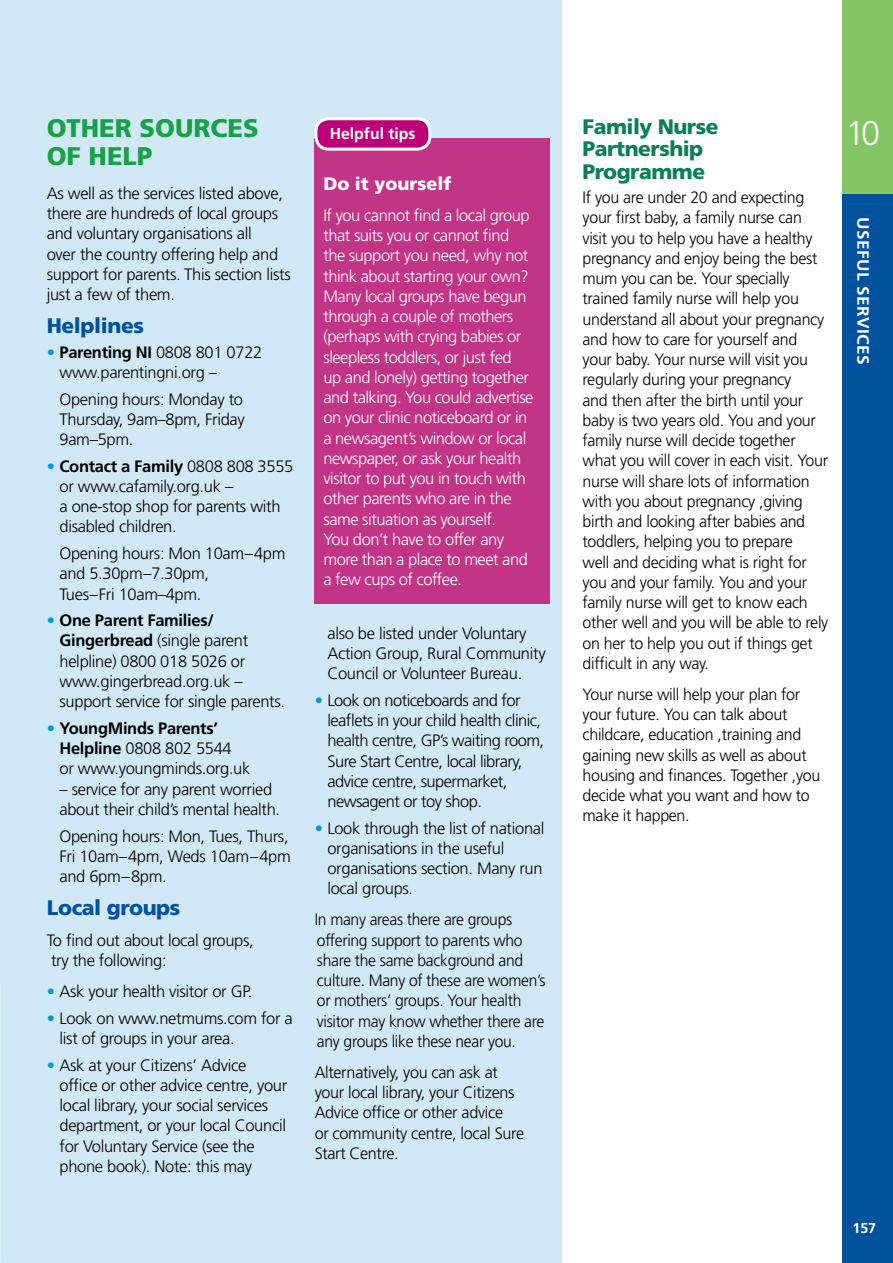
<style>
.page{position:relative;width:893px;height:1263px;background:#fff}
.page>*{position:absolute;margin:0;border:0;box-sizing:border-box;transform-origin:0 0}
.t1{font:300 34.2px "Frutiger";color:#fff}
.t2{font:900 25.5px/27.8px "Frutiger";color:#18a147}
.t3{font:900 21px/22.5px "Frutiger";letter-spacing:-.025em;color:#0a8058}
.t4{font:900 21px "Frutiger";letter-spacing:-.02em;color:#00529c}
.t5{font:900 18px "Frutiger";color:#fff}
.t6{font:300 16.5px/20.2px "Frutiger";letter-spacing:-.02em;color:#000}
.t7{font:300 16.5px/20.2px "Frutiger";letter-spacing:-.03em;color:#fff}
.t8{font:300 16.5px/20.2px "Frutiger";letter-spacing:-.02em;color:#000;scale:.95 1}
.t9{font:700 16.35px "Frutiger";letter-spacing:.025em;color:#fff;scale:1.05 1}
.t10{font:700 15.75px "Frutiger";color:#fff}
.t11{font:700 14.25px "Frutiger";color:#fff}
.s1{color:#0099d8}
.s2{font-weight:700}
</style>
<div class="page">
<div style="left:0;top:0;width:561px;height:1263px;background:#d1e8f6"></div>
<img style="left:0;top:984px;width:1px;height:279px">
<div style="left:314px;top:138px;width:236px;height:466px;background:#c23485"></div>
<div style="left:316px;top:119px;width:114px;height:30px;background:#bd007a;border-radius:13px"></div>
<div style="left:314px;top:117px;width:117px;height:34px;border:3px solid #fff;border-radius:13px"></div>
<div style="left:842px;top:164px;width:51px;height:1099px;background:#00529c"></div>
<div style="left:842px;top:0;width:51px;height:193px;background:#84c665"></div>
<h2 class="t2" style="left:47px;top:114px;width:213px">OTHER SOURCES<br>OF HELP</h2>
<p class="t6" style="left:47px;top:183px;width:245px">As well as the services listed above, there are hundreds of local groups and voluntary organisations all<br>over the country offering help and support for parents. This section lists just a few of them.</p>
<p class="t4" style="left:47px;top:313px;width:99px">Helplines</p>
<p class="t6" style="left:60px;top:342px;width:204px;text-indent:-13px"><span class="s1">•</span> <span class="s2">Parenting NI</span> 0808 801 0722 www.parentingni.org –</p>
<p class="t6" style="left:60px;top:389px;width:187px;text-align:justify">Opening hours: Monday to Thursday, 9am–8pm, Friday 9am–5pm.</p>
<p class="t6" style="left:60px;top:456px;width:235px;text-indent:-13px"><span class="s1">•</span> <span class="s2">Contact a Family</span> 0808 808 3555 or www.cafamily.org.uk –<br>a one-stop shop for parents with disabled children.</p>
<p class="t6" style="left:60px;top:543px;width:227px">Opening hours: Mon 10am–4pm and 5.30pm–7.30pm,<br>Tues–Fri 10am–4pm.</p>
<p class="t6" style="left:60px;top:610px;width:227px;text-indent:-13px"><span class="s1">•</span> <span class="s2">One Parent Families/<br>Gingerbread</span> (single parent helpline) 0800 018 5026 or www.gingerbread.org.uk – support service for single parents.</p>
<p class="t6" style="left:60px;top:718px;width:192px;text-indent:-13px"><span class="s1">•</span> <span class="s2">YoungMinds Parents’<br>Helpline</span> 0808 802 5544<br>or www.youngminds.org.uk</p>
<p class="t6" style="left:60px;top:779px;width:222px">– service for any parent worried about their child’s mental health.</p>
<p class="t6" style="left:60px;top:826px;width:233px">Opening hours: Mon, Tues, Thurs,<br>Fri 10am–4pm, Weds 10am–4pm and 6pm–8pm.</p>
<p class="t4" style="left:47px;top:895px;width:135px">Local groups</p>
<p class="t6" style="left:47px;top:930px;width:209px">To find out about local groups, try the following:</p>
<p class="t6" style="left:47px;top:981px;width:207px"><span class="s1">•</span> Ask your health visitor or GP.</p>
<p class="t6" style="left:60px;top:1008px;width:235px;text-indent:-13px"><span class="s1">•</span> Look on www.netmums.com for a list of groups in your area.</p>
<p class="t6" style="left:60px;top:1055px;width:229px;text-indent:-13px"><span class="s1">•</span> Ask at your Citizens’ Advice office or other advice centre, your local library, your social services department, or your local Council for Voluntary Service (see the phone book). Note: this may</p>
<p class="t10" style="left:330px;top:125px;width:87px">Helpful tips</p>
<p class="t5" style="left:323px;top:173px;width:130px">Do it yourself</p>
<p class="t7" style="left:323px;top:205px;width:212px">If you cannot find a local group that suits you or cannot find the support you need, why not think about starting your own?<br>Many local groups have begun through a couple of mothers (perhaps with crying babies or sleepless toddlers, or just fed up and lonely) getting together and talking. You could advertise on your clinic noticeboard or in a newsagent’s window or local newspaper, or ask your health visitor to put you in touch with other parents who are in the same situation as yourself.<br>You don’t have to offer any more than a place to meet and a few cups of coffee.</p>
<p class="t6" style="left:327px;top:623px;width:220px">also be listed under Voluntary<br>Action Group, Rural Community<br>Council or Volunteer Bureau.</p>
<p class="t6" style="left:327px;top:690px;width:218px;text-indent:-13px"><span class="s1">•</span> Look on noticeboards and for leaflets in your child health clinic, health centre, GP’s waiting room,<br>Sure Start Centre, local library, advice centre, supermarket, newsagent or toy shop.</p>
<p class="t6" style="left:327px;top:818px;width:219px;text-indent:-13px"><span class="s1">•</span> Look through the list of national organisations in the useful organisations section. Many run local groups.</p>
<p class="t8" style="left:315px;top:909px;width:245px">In many areas there are groups offering support to parents who share the same background and culture. Many of these are women’s or mothers’ groups. Your health visitor may know whether there are any groups like these near you.</p>
<p class="t6" style="left:315px;top:1062px;width:211px">Alternatively, you can ask at your local library, your Citizens<br>Advice office or other advice<br>or community centre, local Sure<br>Start Centre.</p>
<p class="t3" style="left:583px;top:115px;width:138px">Family Nurse<br>Partnership<br>Programme</p>
<p class="t6" style="left:583px;top:187px;width:247px">If you are under 20 and expecting your first baby, a family nurse can visit you to help you have a healthy pregnancy and enjoy being the best mum you can be. Your specially trained family nurse will help you understand all about your pregnancy and how to care for yourself and your baby. Your nurse will visit you regularly during your pregnancy<br>and then after the birth until your baby is two years old. You and your family nurse will decide together what you will cover in each visit. Your nurse will share lots of information with you about pregnancy ,giving birth and looking after babies and toddlers, helping you to prepare<br>well and deciding what is right for you and your family. You and your family nurse will get to know each other well and you will be able to rely on her to help you out if things get difficult in any way.</p>
<p class="t6" style="left:583px;top:684px;width:239px">Your nurse will help your plan for your future. You can talk about childcare, education ,training and gaining new skills as well as about housing and finances. Together ,you decide what you want and how to make it happen.</p>
<h1 class="t1" style="left:846px;top:114px;width:36px">10</h1>
<p class="t9" style="left:873px;top:217px;width:142px;rotate:90deg">USEFUL SERVICES</p>
<p class="t11" style="left:852px;top:1220px;width:25px">157</p>
</div>
